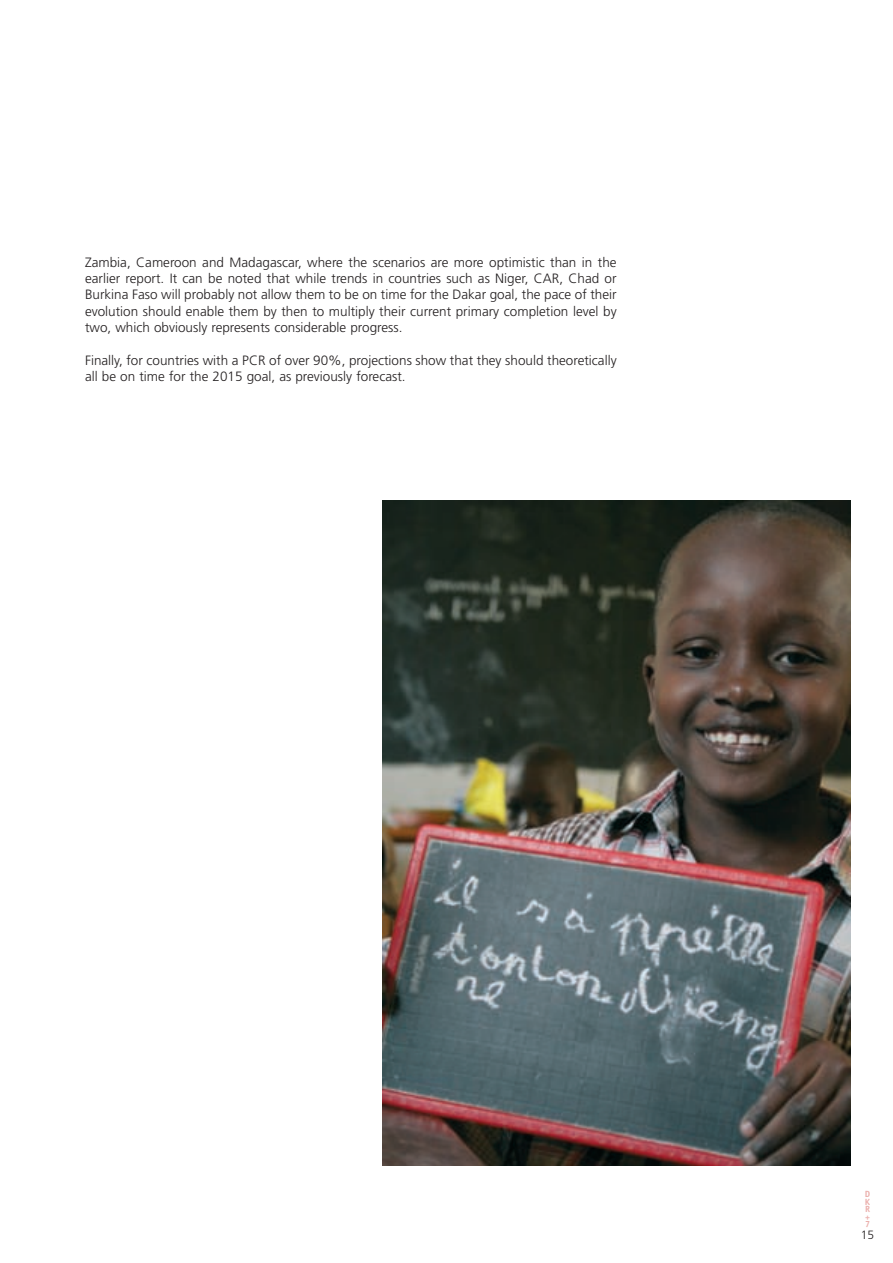
<style>
.page{position:relative;width:893px;height:1263px;background:#fff}
.page>*{position:absolute;margin:0;border:0;box-sizing:border-box;transform-origin:0 0}
.t1{font:300 13.5px/16.4px "Frutiger";color:#231f20;text-align:justify}
.t2{font:300 12px "Frutiger";color:#231f20}
.t3{font:700 9px/7.5px "Officina Sans";color:#ebb0ad;text-align:justify}
</style>
<div class="page">
<img style="left:383px;top:500px;width:468px;height:666px">
<p class="t1" style="left:85px;top:255px;width:533px">Zambia, Cameroon and Madagascar, where the scenarios are more optimistic than in the earlier report. It can be noted that while trends in countries such as Niger, CAR, Chad or Burkina Faso will probably not allow them to be on time for the Dakar goal, the pace of their evolution should enable them by then to multiply their current primary completion level by two, which obviously represents considerable progress.</p>
<p class="t1" style="left:85px;top:353px;width:533px">Finally, for countries with a PCR of over 90%, projections show that they should theoretically all be on time for the 2015 goal, as previously forecast.</p>
<p class="t3" style="left:865px;top:1191px;width:7px">D K R + 7</p>
<p class="t2" style="left:861px;top:1230px;width:15px">15</p>
</div>
